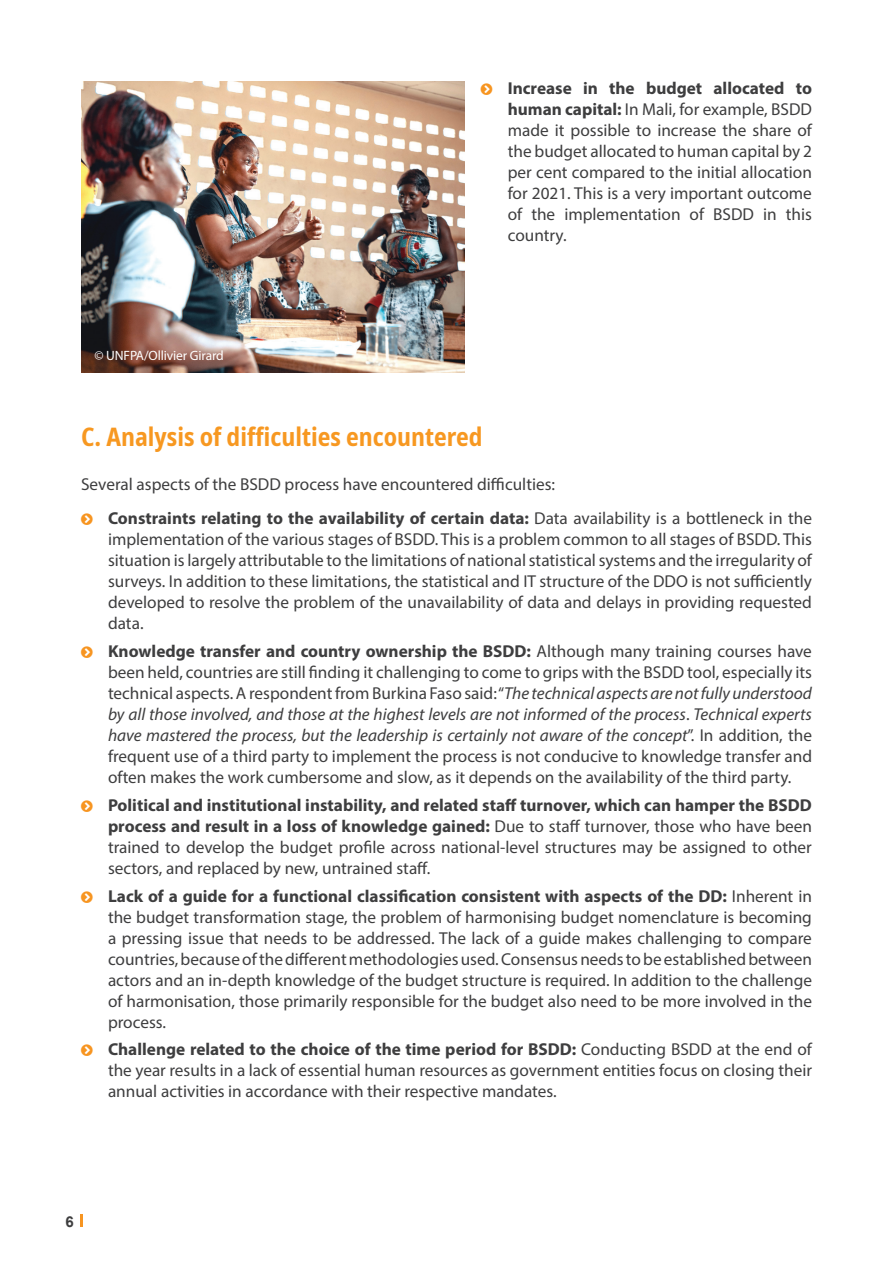
<style>
.page{position:relative;width:893px;height:1263px;background:#fff}
.page>*{position:absolute;margin:0;border:0;box-sizing:border-box;transform-origin:0 0}
.Paragraph_Style_4{font:700 condensed 25.5px "Noto Sans";color:#f79821}
.body-10{font:17.25px/21px "Myriad Pro";color:#3e3e3f;text-align:justify}
.t1{font:700 15px "Arial";color:#3e3e3f}
.FOOTNOTE_arial{font:13.5px "Myriad Pro";letter-spacing:-.01em;color:#fff}
.s1{font-weight:700}
.s2{font-style:italic}
</style>
<div class="page">
<svg style="left:80px;top:1214px;width:2px;height:13px"></svg>
<img style="left:81px;top:81px;width:383px;height:292px">
<p class="FOOTNOTE_arial" style="left:94px;top:347px;width:131px">© UNFPA/Ollivier Girard</p>
<p class="body-10" style="left:508px;top:77px;width:306px"><span class="s1">Increase in the budget allocated to human capital:</span> In Mali, for example, BSDD made it possible to increase the share of the budget allocated to human capital by 2 per cent compared to the initial allocation for 2021. This is a very important outcome of the implementation of BSDD in this country.</p>
<p class="Paragraph_Style_4" style="left:81px;top:418px;width:403px">C. Analysis of difficulties encountered</p>
<p class="body-10" style="left:81px;top:473px;width:476px">Several aspects of the BSDD process have encountered difficulties:</p>
<p class="body-10" style="left:108px;top:508px;width:705px"><span class="s1">Constraints relating to the availability of certain data:</span> Data availability is a bottleneck in the implementation of the various stages of BSDD. This is a problem common to all stages of BSDD. This situation is largely attributable to the limitations of national statistical systems and the irregularity of surveys. In addition to these limitations, the statistical and IT structure of the DDO is not sufficiently developed to resolve the problem of the unavailability of data and delays in providing requested data.</p>
<p class="body-10" style="left:108px;top:640px;width:705px"><span class="s1">Knowledge transfer and country ownership the BSDD:</span> Although many training courses have been held, countries are still finding it challenging to come to grips with the BSDD tool, especially its technical aspects. A respondent from Burkina Faso said: “<span class="s2">The technical aspects are not fully understood by all those involved, and those at the highest levels are not informed of the process</span>. <span class="s2">Technical experts have mastered the process, but the leadership is certainly not aware of the concept</span>”. In addition, the frequent use of a third party to implement the process is not conducive to knowledge transfer and often makes the work cumbersome and slow, as it depends on the availability of the third party.</p>
<p class="body-10" style="left:108px;top:794px;width:705px"><span class="s1">Political and institutional instability, and related staff turnover, which can hamper the BSDD process and result in a loss of knowledge gained:</span> Due to staff turnover, those who have been trained to develop the budget profile across national-level structures may be assigned to other sectors, and replaced by new, untrained staff.</p>
<p class="body-10" style="left:108px;top:885px;width:706px"><span class="s1">Lack of a guide for a functional classification consistent with aspects of the DD:</span> Inherent in the budget transformation stage, the problem of harmonising budget nomenclature is becoming a pressing issue that needs to be addressed. The lack of a guide makes challenging to compare countries, because of the different methodologies used. Consensus needs to be established between actors and an in-depth knowledge of the budget structure is required. In addition to the challenge of harmonisation, those primarily responsible for the budget also need to be more involved in the process.</p>
<p class="body-10" style="left:108px;top:1039px;width:705px"><span class="s1">Challenge related to the choice of the time period for BSDD:</span> Conducting BSDD at the end of the year results in a lack of essential human resources as government entities focus on closing their annual activities in accordance with their respective mandates.</p>
<p class="t1" style="left:66px;top:1211px;width:10px">6</p>
</div>
